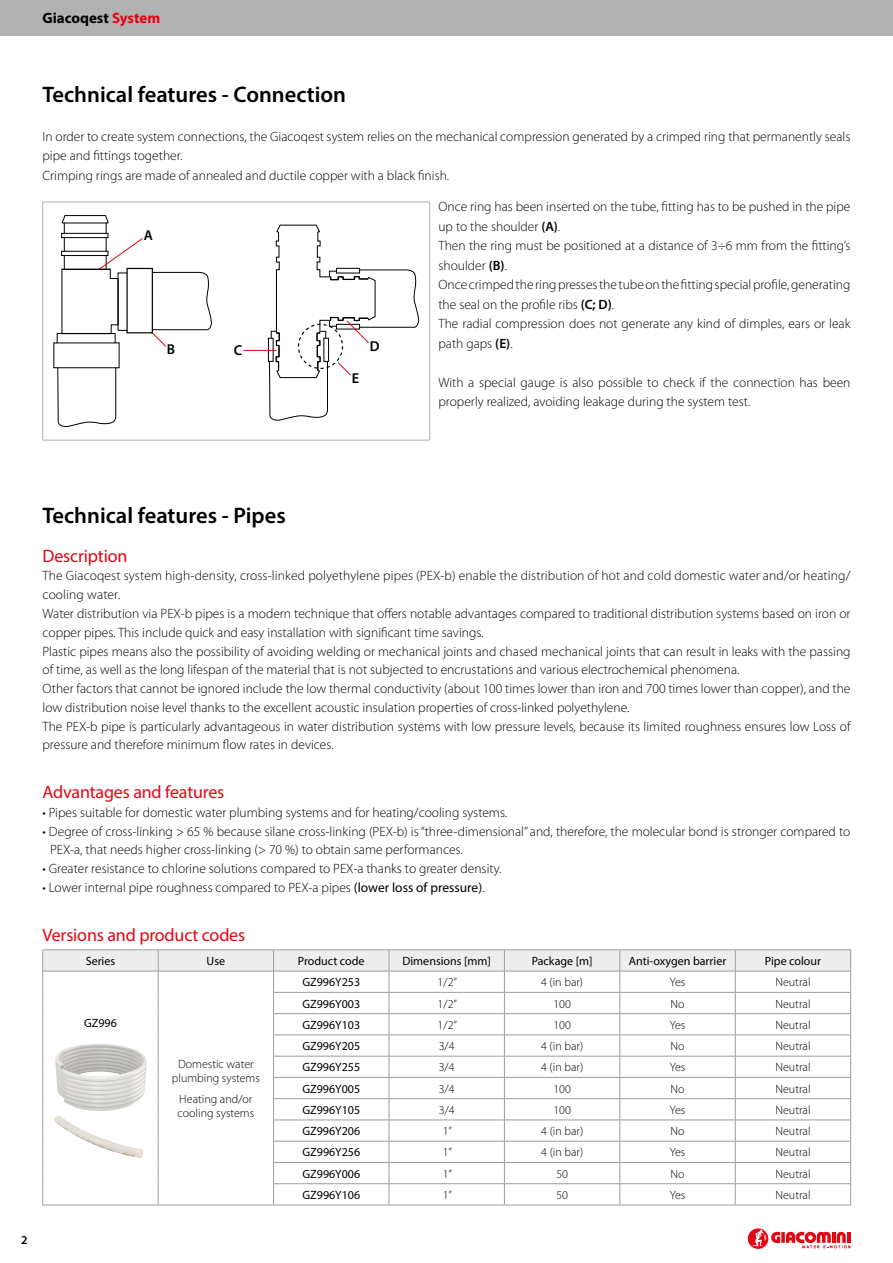
<style>
.page{position:relative;width:893px;height:1263px;background:#fff}
.page>*{position:absolute;margin:0;border:0;box-sizing:border-box;transform-origin:0 0}
.t1{font:600 22.5px "Myriad Pro";color:#000}
.t2{font:18px "Myriad Pro";letter-spacing:-.01em;color:#e30613}
.t3{font:700 15px "Myriad Pro";color:#000}
.t4{font:600 14.4px "Myriad Pro";color:#000}
.t5{font:300 13.5px/19.5px "Myriad Pro";color:#000}
.t6{font:300 12px/14.4px "Myriad Pro";color:#000;text-align:center}
.t7{font:12px "Myriad Pro";color:#000}
.t8{font:600 12px "Myriad Pro";color:#000}
.s1{color:#e30613}
.s2{font-weight:600}
.s3{font-weight:400}
</style>
<div class="page">
<div style="left:0;top:0;width:893px;height:35px;background:#b3b2b2"></div>
<svg style="left:781px;top:1232px;width:4px;height:11px"></svg>
<svg style="left:748px;top:1228px;width:20px;height:21px"></svg>
<svg style="left:786px;top:1231px;width:64px;height:17px"></svg>
<svg style="left:752px;top:1229px;width:28px;height:17px"></svg>
<hr style="left:43px;top:202px;width:387px;height:1px;background:#b3b2b2">
<hr style="left:43px;top:440px;width:387px;height:1px;background:#b3b2b2">
<hr style="left:42px;top:202px;width:1px;height:238px;background:#b3b2b2">
<hr style="left:429px;top:202px;width:1px;height:238px;background:#b3b2b2">
<svg style="left:53px;top:215px;width:159px;height:212px"></svg>
<hr style="left:62px;top:269px;width:48px;height:1px;background:#000">
<hr style="left:62px;top:333px;width:49px;height:1px;background:#000">
<hr style="left:117px;top:278px;width:2px;height:47px;background:#000">
<div style="left:268px;top:338px;width:5px;height:24px;border:1px solid #000"></div>
<hr style="left:244px;top:350px;width:32px;height:1px;background:#e30613">
<svg style="left:269px;top:225px;width:150px;height:196px"></svg>
<hr style="left:43px;top:949px;width:115px;height:1px;background:#9d9d9c">
<hr style="left:158px;top:949px;width:116px;height:1px;background:#9d9d9c">
<hr style="left:274px;top:949px;width:115px;height:1px;background:#9d9d9c">
<hr style="left:389px;top:949px;width:115px;height:1px;background:#9d9d9c">
<hr style="left:504px;top:949px;width:116px;height:1px;background:#9d9d9c">
<hr style="left:620px;top:949px;width:115px;height:1px;background:#9d9d9c">
<hr style="left:735px;top:949px;width:116px;height:1px;background:#9d9d9c">
<svg style="left:42px;top:950px;width:809px;height:255px"></svg>
<hr style="left:43px;top:1205px;width:115px;height:1px;background:#9d9d9c">
<hr style="left:158px;top:1205px;width:116px;height:1px;background:#9d9d9c">
<hr style="left:274px;top:1205px;width:115px;height:1px;background:#9d9d9c">
<hr style="left:389px;top:1205px;width:115px;height:1px;background:#9d9d9c">
<hr style="left:504px;top:1205px;width:116px;height:1px;background:#9d9d9c">
<hr style="left:620px;top:1205px;width:115px;height:1px;background:#9d9d9c">
<hr style="left:735px;top:1205px;width:116px;height:1px;background:#9d9d9c">
<img style="left:54px;top:1115px;width:89px;height:43px">
<img style="left:55px;top:1043px;width:92px;height:68px">
<p class="t3" style="left:43px;top:8px;width:119px">Giacoqest <span class="s1">System</span></p>
<h1 class="t1" style="left:43px;top:80px;width:305px">Technical features - Connection</h1>
<p class="t5" style="left:43px;top:127px;width:809px">In order to create system connections, the Giacoqest system relies on the mechanical compression generated by a crimped ring that permanently seals pipe and fittings together.<br>Crimping rings are made of annealed and ductile copper with a black finish.</p>
<p class="t4" style="left:144px;top:226px;width:11px">A</p>
<p class="t4" style="left:167px;top:340px;width:10px">B</p>
<p class="t4" style="left:234px;top:341px;width:10px">C</p>
<p class="t4" style="left:370px;top:337px;width:11px">D</p>
<p class="t4" style="left:352px;top:369px;width:9px">E</p>
<p class="t5" style="left:438px;top:197px;width:414px">Once ring has been inserted on the tube, fitting has to be pushed in the pipe up to the shoulder <span class="s2">(A)</span>.<br>Then the ring must be positioned at a distance of 3÷6 mm from the fitting’s shoulder <span class="s2">(B)</span>.<br>Once crimped the ring presses the tube on the fitting special profile, generating the seal on the profile ribs <span class="s2">(C; D)</span>.<br>The radial compression does not generate any kind of dimples, ears or leak path gaps <span class="s2">(E)</span>.</p>
<p class="t5" style="left:438px;top:373px;width:413px">With a special gauge is also possible to check if the connection has been properly realized, avoiding leakage during the system test.</p>
<p class="t8" style="left:21px;top:1232px;width:8px">2</p>
<h1 class="t1" style="left:43px;top:502px;width:245px">Technical features - Pipes</h1>
<h2 class="t2" style="left:43px;top:545px;width:86px">Description</h2>
<p class="t5" style="left:43px;top:566px;width:810px;line-height:18.8px">The Giacoqest system high-density, cross-linked polyethylene pipes (PEX-b) enable the distribution of hot and cold domestic water and/or heating/ cooling water.<br>Water distribution via PEX-b pipes is a modern technique that offers notable advantages compared to traditional distribution systems based on iron or copper pipes. This include quick and easy installation with significant time savings.<br>Plastic pipes means also the possibility of avoiding welding or mechanical joints and chased mechanical joints that can result in leaks with the passing of time, as well as the long lifespan of the material that is not subjected to encrustations and various electrochemical phenomena.<br>Other factors that cannot be ignored include the low thermal conductivity (about 100 times lower than iron and 700 times lower than copper), and the low distribution noise level thanks to the excellent acoustic insulation properties of cross-linked polyethylene.<br>The PEX-b pipe is particularly advantageous in water distribution systems with low pressure levels, because its limited roughness ensures low Loss of pressure and therefore minimum flow rates in devices.</p>
<h2 class="t2" style="left:43px;top:781px;width:183px">Advantages and features</h2>
<p class="t5" style="left:43px;top:802px;width:466px">• Pipes suitable for domestic water plumbing systems and for heating/cooling systems.</p>
<p class="t5" style="left:50px;top:821px;width:802px;line-height:18.8px;text-indent:-8px">• Degree of cross-linking &gt; 65 % because silane cross-linking (PEX-b) is “three-dimensional” and, therefore, the molecular bond is stronger compared to<br>PEX-a, that needs higher cross-linking (&gt; 70 %) to obtain same performances.</p>
<p class="t5" style="left:43px;top:859px;width:461px">• Greater resistance to chlorine solutions compared to PEX-a thanks to greater density.</p>
<p class="t5" style="left:43px;top:877px;width:443px">• Lower internal pipe roughness compared to PEX-a pipes <span class="s3">(lower loss of pressure)</span>.</p>
<h2 class="t2" style="left:43px;top:924px;width:204px">Versions and product codes</h2>
<p class="t7" style="left:86px;top:953px;width:31px">Series</p>
<p class="t7" style="left:207px;top:953px;width:20px">Use</p>
<p class="t7" style="left:298px;top:953px;width:68px">Product code</p>
<p class="t7" style="left:402px;top:953px;width:90px">Dimensions [mm]</p>
<p class="t7" style="left:532px;top:953px;width:62px">Package [m]</p>
<p class="t7" style="left:629px;top:953px;width:99px">Anti-oxygen barrier</p>
<p class="t7" style="left:765px;top:953px;width:58px">Pipe colour</p>
<p class="t7" style="left:84px;top:1015px;width:34px">GZ996</p>
<p class="t6" style="left:172px;top:1056px;width:90px">Domestic water plumbing systems</p>
<p class="t6" style="left:177px;top:1091px;width:78px;text-align:left">Heating and/or cooling systems</p>
<p class="t7" style="left:302px;top:975px;width:59px">GZ996Y253</p>
<p class="t6" style="left:438px;top:975px;width:21px">1/2”</p>
<p class="t6" style="left:541px;top:975px;width:44px">4 (in bar)</p>
<p class="t6" style="left:670px;top:975px;width:17px">Yes</p>
<p class="t6" style="left:775px;top:975px;width:37px">Neutral</p>
<p class="t7" style="left:302px;top:996px;width:59px">GZ996Y003</p>
<p class="t6" style="left:438px;top:996px;width:21px">1/2”</p>
<p class="t6" style="left:553px;top:996px;width:19px">100</p>
<p class="t6" style="left:671px;top:996px;width:16px">No</p>
<p class="t6" style="left:775px;top:996px;width:37px">Neutral</p>
<p class="t7" style="left:302px;top:1017px;width:59px">GZ996Y103</p>
<p class="t6" style="left:438px;top:1017px;width:21px">1/2”</p>
<p class="t6" style="left:553px;top:1017px;width:19px">100</p>
<p class="t6" style="left:670px;top:1017px;width:17px">Yes</p>
<p class="t6" style="left:775px;top:1017px;width:37px">Neutral</p>
<p class="t7" style="left:302px;top:1038px;width:59px">GZ996Y205</p>
<p class="t6" style="left:439px;top:1039px;width:17px">3/4</p>
<p class="t6" style="left:541px;top:1039px;width:44px">4 (in bar)</p>
<p class="t6" style="left:671px;top:1039px;width:16px">No</p>
<p class="t6" style="left:775px;top:1039px;width:37px">Neutral</p>
<p class="t7" style="left:302px;top:1060px;width:59px">GZ996Y255</p>
<p class="t6" style="left:439px;top:1060px;width:17px">3/4</p>
<p class="t6" style="left:541px;top:1060px;width:44px">4 (in bar)</p>
<p class="t6" style="left:670px;top:1060px;width:17px">Yes</p>
<p class="t6" style="left:775px;top:1060px;width:37px">Neutral</p>
<p class="t7" style="left:302px;top:1081px;width:59px">GZ996Y005</p>
<p class="t6" style="left:439px;top:1081px;width:17px">3/4</p>
<p class="t6" style="left:553px;top:1081px;width:19px">100</p>
<p class="t6" style="left:671px;top:1081px;width:16px">No</p>
<p class="t6" style="left:775px;top:1081px;width:37px">Neutral</p>
<p class="t7" style="left:302px;top:1102px;width:59px">GZ996Y105</p>
<p class="t6" style="left:439px;top:1102px;width:17px">3/4</p>
<p class="t6" style="left:553px;top:1102px;width:19px">100</p>
<p class="t6" style="left:670px;top:1102px;width:17px">Yes</p>
<p class="t6" style="left:775px;top:1102px;width:37px">Neutral</p>
<p class="t7" style="left:302px;top:1124px;width:59px">GZ996Y206</p>
<p class="t6" style="left:443px;top:1124px;width:11px">1”</p>
<p class="t6" style="left:541px;top:1124px;width:44px">4 (in bar)</p>
<p class="t6" style="left:671px;top:1124px;width:16px">No</p>
<p class="t6" style="left:775px;top:1124px;width:37px">Neutral</p>
<p class="t7" style="left:302px;top:1145px;width:59px">GZ996Y256</p>
<p class="t6" style="left:443px;top:1145px;width:11px">1”</p>
<p class="t6" style="left:541px;top:1145px;width:44px">4 (in bar)</p>
<p class="t6" style="left:670px;top:1145px;width:17px">Yes</p>
<p class="t6" style="left:775px;top:1145px;width:37px">Neutral</p>
<p class="t7" style="left:302px;top:1166px;width:59px">GZ996Y006</p>
<p class="t6" style="left:443px;top:1166px;width:11px">1”</p>
<p class="t6" style="left:556px;top:1166px;width:13px">50</p>
<p class="t6" style="left:671px;top:1166px;width:16px">No</p>
<p class="t6" style="left:775px;top:1166px;width:37px">Neutral</p>
<p class="t7" style="left:302px;top:1187px;width:59px">GZ996Y106</p>
<p class="t6" style="left:443px;top:1187px;width:11px">1”</p>
<p class="t6" style="left:556px;top:1187px;width:13px">50</p>
<p class="t6" style="left:670px;top:1187px;width:17px">Yes</p>
<p class="t6" style="left:775px;top:1187px;width:37px">Neutral</p>
</div>
